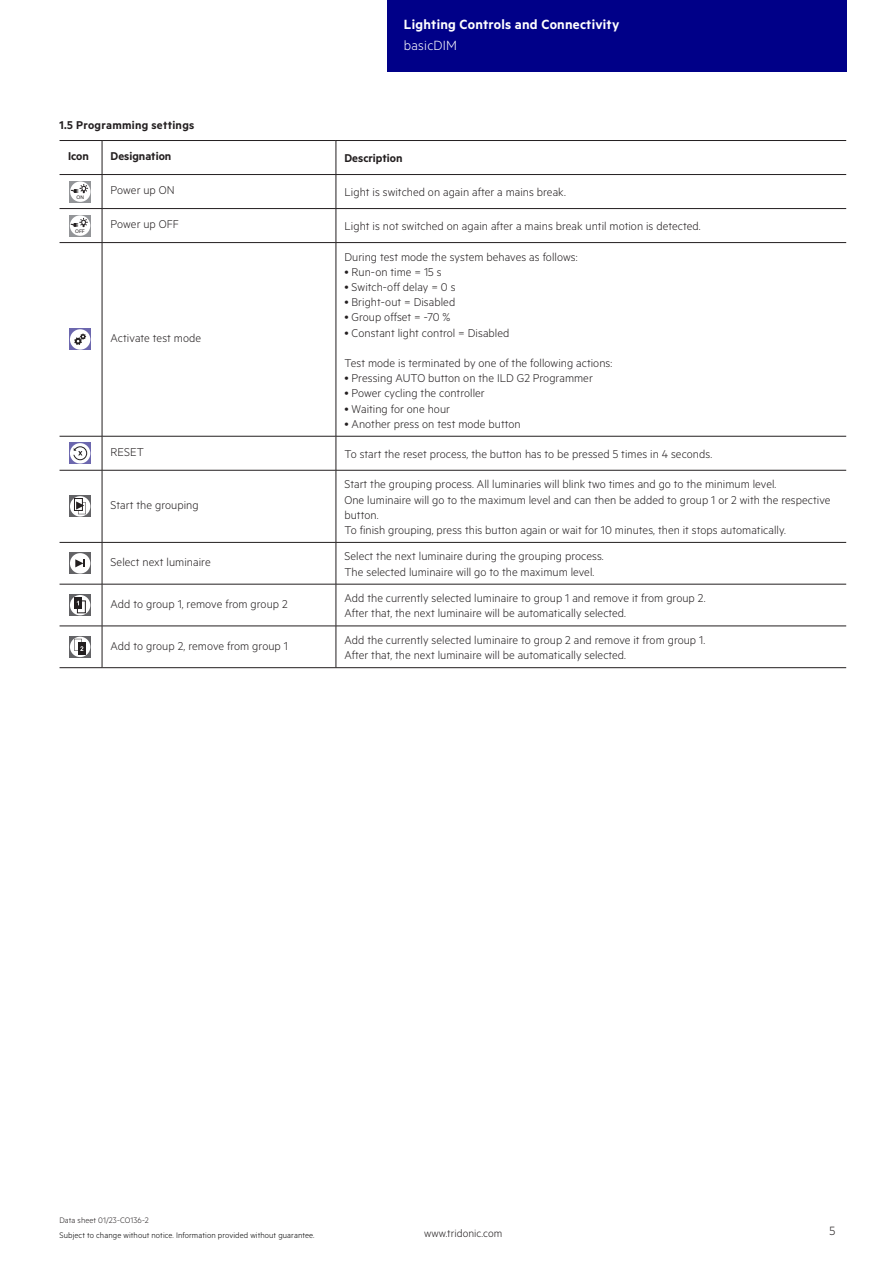
<style>
.page{position:relative;width:893px;height:1263px;background:#fff}
.page>*{position:absolute;margin:0;border:0;box-sizing:border-box;transform-origin:0 0}
.t1{font:15px "Tridonic Metric Print Semi";letter-spacing:.015em;color:#fff}
.t2{font:15px "Tridonic Metric Print Light";letter-spacing:.015em;color:#fff}
.t3{font:13.5px "Tridonic Metric Print Light";color:#231f20}
.t4{font:12.75px/15.1px "Tridonic Metric Print Light";letter-spacing:.005em;color:#231f20}
.t5{font:12.75px "Tridonic Metric Print Semi";color:#231f20}
.t6{font:12.75px "Tridonic Metric Print Semi";letter-spacing:.02em;color:#231f20}
.t7{font:12px "Tridonic Metric Print Light";letter-spacing:.005em;color:#231f20}
.t8{font:9px "Tridonic Metric Print Light";letter-spacing:.01em;color:#000}
.t9{font:9px "Tridonic Metric Print Light";letter-spacing:.005em;color:#231f20}
.t10{font:4.95px "Arial";color:#231f20}
</style>
<div class="page">
<div style="left:387px;top:0;width:459px;height:72px;background:#008"></div>
<hr style="left:60px;top:208px;width:42px;height:1px;background:#231f20">
<hr style="left:102px;top:208px;width:234px;height:1px;background:#231f20">
<hr style="left:336px;top:208px;width:510px;height:1px;background:#231f20">
<hr style="left:60px;top:242px;width:42px;height:1px;background:#231f20">
<hr style="left:102px;top:242px;width:234px;height:1px;background:#231f20">
<hr style="left:336px;top:242px;width:510px;height:1px;background:#231f20">
<hr style="left:60px;top:436px;width:42px;height:1px;background:#231f20">
<hr style="left:102px;top:436px;width:234px;height:1px;background:#231f20">
<hr style="left:336px;top:436px;width:510px;height:1px;background:#231f20">
<hr style="left:60px;top:470px;width:42px;height:1px;background:#231f20">
<hr style="left:102px;top:470px;width:234px;height:1px;background:#231f20">
<hr style="left:336px;top:470px;width:510px;height:1px;background:#231f20">
<hr style="left:60px;top:542px;width:42px;height:1px;background:#231f20">
<hr style="left:102px;top:542px;width:234px;height:1px;background:#231f20">
<hr style="left:336px;top:542px;width:510px;height:1px;background:#231f20">
<hr style="left:60px;top:584px;width:42px;height:1px;background:#231f20">
<hr style="left:102px;top:584px;width:234px;height:1px;background:#231f20">
<hr style="left:336px;top:584px;width:510px;height:1px;background:#231f20">
<hr style="left:60px;top:626px;width:42px;height:1px;background:#231f20">
<hr style="left:102px;top:626px;width:234px;height:1px;background:#231f20">
<hr style="left:336px;top:626px;width:510px;height:1px;background:#231f20">
<hr style="left:60px;top:667px;width:42px;height:1px;background:#231f20">
<hr style="left:102px;top:667px;width:234px;height:1px;background:#231f20">
<hr style="left:336px;top:667px;width:510px;height:1px;background:#231f20">
<hr style="left:60px;top:174px;width:42px;height:1px;background:#231f20">
<hr style="left:102px;top:174px;width:234px;height:1px;background:#231f20">
<hr style="left:336px;top:174px;width:510px;height:1px;background:#231f20">
<hr style="left:60px;top:140px;width:42px;height:1px;background:#231f20">
<hr style="left:102px;top:140px;width:234px;height:1px;background:#231f20">
<hr style="left:336px;top:140px;width:510px;height:1px;background:#231f20">
<hr style="left:102px;top:141px;width:1px;height:33px;background:#231f20">
<hr style="left:336px;top:141px;width:1px;height:33px;background:#231f20">
<hr style="left:102px;top:175px;width:1px;height:33px;background:#231f20">
<hr style="left:336px;top:175px;width:1px;height:33px;background:#231f20">
<hr style="left:102px;top:209px;width:1px;height:33px;background:#231f20">
<hr style="left:336px;top:209px;width:1px;height:33px;background:#231f20">
<hr style="left:102px;top:243px;width:1px;height:193px;background:#231f20">
<hr style="left:336px;top:243px;width:1px;height:193px;background:#231f20">
<hr style="left:102px;top:436px;width:1px;height:34px;background:#231f20">
<hr style="left:336px;top:436px;width:1px;height:34px;background:#231f20">
<hr style="left:102px;top:470px;width:1px;height:72px;background:#231f20">
<hr style="left:336px;top:470px;width:1px;height:72px;background:#231f20">
<hr style="left:102px;top:543px;width:1px;height:41px;background:#231f20">
<hr style="left:336px;top:543px;width:1px;height:41px;background:#231f20">
<hr style="left:102px;top:584px;width:1px;height:42px;background:#231f20">
<hr style="left:336px;top:584px;width:1px;height:42px;background:#231f20">
<hr style="left:102px;top:626px;width:1px;height:41px;background:#231f20">
<hr style="left:336px;top:626px;width:1px;height:41px;background:#231f20">
<div style="left:69px;top:181px;width:22px;height:21px;background:#939598"></div>
<div style="left:70px;top:181px;width:21px;height:21px;background:#fff;border-radius:50%"></div>
<svg style="left:70px;top:184px;width:18px;height:10px"></svg>
<svg style="left:69px;top:215px;width:22px;height:21px"></svg>
<div style="left:70px;top:215px;width:20px;height:21px;background:#fff;border-radius:50%"></div>
<svg style="left:70px;top:218px;width:17px;height:10px"></svg>
<svg style="left:69px;top:329px;width:22px;height:21px"></svg>
<div style="left:70px;top:329px;width:20px;height:21px;background:#fff;border-radius:50%"></div>
<svg style="left:74px;top:333px;width:12px;height:12px"></svg>
<svg style="left:69px;top:442px;width:22px;height:22px"></svg>
<svg style="left:70px;top:443px;width:20px;height:20px"></svg>
<svg style="left:73px;top:446px;width:14px;height:14px"></svg>
<svg style="left:69px;top:495px;width:22px;height:22px"></svg>
<svg style="left:70px;top:496px;width:20px;height:21px"></svg>
<div style="left:74px;top:498px;width:9px;height:13px;background:#fff;border:1px solid #231f20"></div>
<svg style="left:76px;top:501px;width:11px;height:13px"></svg>
<svg style="left:69px;top:552px;width:22px;height:22px"></svg>
<div style="left:70px;top:553px;width:20px;height:20px;background:#fff;border-radius:50%"></div>
<svg style="left:75px;top:559px;width:10px;height:8px"></svg>
<svg style="left:69px;top:594px;width:22px;height:22px"></svg>
<svg style="left:70px;top:595px;width:20px;height:20px"></svg>
<div style="left:77px;top:601px;width:9px;height:12px;border:1px solid #231f20"></div>
<svg style="left:74px;top:597px;width:8px;height:12px"></svg>
<svg style="left:69px;top:636px;width:22px;height:22px"></svg>
<div style="left:70px;top:637px;width:20px;height:20px;background:#fff;border-radius:50%"></div>
<div style="left:78px;top:642px;width:8px;height:13px;background:#231f20"></div>
<svg style="left:74px;top:639px;width:9px;height:12px"></svg>
<p class="t6" style="left:60px;top:117px;width:136px">1.5 Programming settings</p>
<p class="t1" style="left:404px;top:15px;width:217px">Lighting Controls and Connectivity</p>
<p class="t2" style="left:404px;top:37px;width:55px">basicDIM</p>
<p class="t5" style="left:68px;top:149px;width:22px">Icon</p>
<p class="t5" style="left:111px;top:149px;width:62px">Designation</p>
<p class="t5" style="left:344px;top:151px;width:60px">Description</p>
<p class="t10" style="left:77px;top:194px;width:9px">ON</p>
<p class="t4" style="left:111px;top:182px;width:66px">Power up ON</p>
<p class="t4" style="left:344px;top:184px;width:223px">Light is switched on again after a mains break.</p>
<p class="t10" style="left:75px;top:227px;width:11px">OFF</p>
<p class="t4" style="left:111px;top:216px;width:70px">Power up OFF</p>
<p class="t4" style="left:344px;top:218px;width:358px">Light is not switched on again after a mains break until motion is detected.</p>
<p class="t4" style="left:111px;top:330px;width:92px">Activate test mode</p>
<p class="t4" style="left:344px;top:249px;width:235px">During test mode the system behaves as follows:</p>
<p class="t4" style="left:344px;top:264px;width:99px">• Run-on time = 15 s</p>
<p class="t4" style="left:344px;top:279px;width:113px">• Switch-off delay = 0 s</p>
<p class="t4" style="left:344px;top:294px;width:112px">• Bright-out = Disabled</p>
<p class="t4" style="left:344px;top:309px;width:108px">• Group offset = -70 %</p>
<p class="t4" style="left:344px;top:325px;width:166px">• Constant light control = Disabled</p>
<p class="t4" style="left:344px;top:355px;width:269px">Test mode is terminated by one of the following actions:</p>
<p class="t4" style="left:344px;top:370px;width:250px">• Pressing AUTO button on the ILD G2 Programmer</p>
<p class="t4" style="left:344px;top:385px;width:142px">• Power cycling the controller</p>
<p class="t4" style="left:344px;top:400px;width:107px">• Waiting for one hour</p>
<p class="t4" style="left:344px;top:416px;width:178px">• Another press on test mode button</p>
<p class="t4" style="left:111px;top:444px;width:35px">RESET</p>
<p class="t4" style="left:344px;top:446px;width:369px">To start the reset process, the button has to be pressed 5 times in 4 seconds.</p>
<p class="t4" style="left:111px;top:497px;width:90px">Start the grouping</p>
<p class="t4" style="left:344px;top:476px;width:488px">Start the grouping process. All luminaries will blink two times and go to the minimum level.<br>One luminaire will go to the maximum level and can then be added to group 1 or 2 with the respective button.<br>To finish grouping, press this button again or wait for 10 minutes, then it stops automatically.</p>
<p class="t4" style="left:111px;top:554px;width:102px">Select next luminaire</p>
<p class="t4" style="left:344px;top:548px;width:261px">Select the next luminaire during the grouping process.<br>The selected luminaire will go to the maximum level.</p>
<p class="t4" style="left:111px;top:596px;width:179px">Add to group 1, remove from group 2</p>
<p class="t4" style="left:344px;top:590px;width:363px">Add the currently selected luminaire to group 1 and remove it from group 2.<br>After that, the next luminaire will be automatically selected.</p>
<p class="t4" style="left:111px;top:638px;width:179px">Add to group 2, remove from group 1</p>
<p class="t4" style="left:344px;top:632px;width:362px">Add the currently selected luminaire to group 2 and remove it from group 1.<br>After that, the next luminaire will be automatically selected.</p>
<p class="t9" style="left:60px;top:1215px;width:91px">Data sheet 01/23-CO136-2</p>
<p class="t8" style="left:60px;top:1229px;width:257px">Subject to change without notice. Information provided without guarantee.</p>
<p class="t7" style="left:424px;top:1227px;width:80px">www.tridonic.com</p>
<p class="t3" style="left:829px;top:1223px;width:7px">5</p>
</div>
